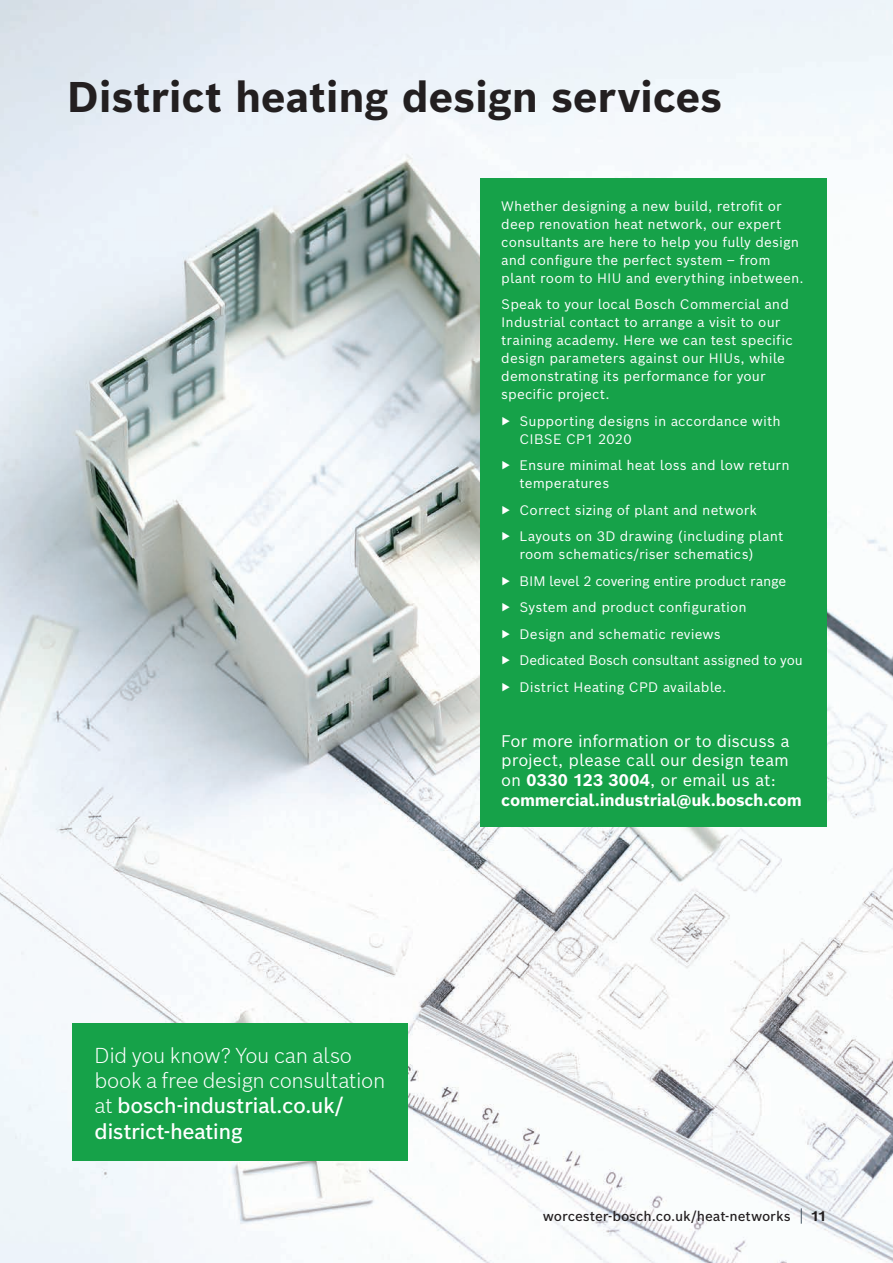
<style>
.page{position:relative;width:893px;height:1263px;background:#fff}
.page>*{position:absolute;margin:0;border:0;box-sizing:border-box;transform-origin:0 0}
.t1{font:700 42px "Bosch Sans";letter-spacing:-.005em;color:#231f20}
.t2{font:300 21px/25.2px "Bosch Sans";letter-spacing:-.02em;color:#fff}
.body_text_9_12pt_LIG{font:16.5px/19.8px "Bosch Sans";letter-spacing:-.005em;color:#fff}
.body_text_9_12pt_LIG-2{font:13.5px/18px "Bosch Sans";letter-spacing:.01em;color:#fff}
.body_text_9_12pt_LIG-3{font:13.5px "Bosch Sans";letter-spacing:-.01em;color:#fff}
.t3{font:500 13.5px "Bosch Sans";letter-spacing:-.005em;color:#231f20}
.t4{font:700 13.5px "Bosch Sans";color:#231f20}
.s1{font-weight:500}
.s2{font-weight:700}
</style>
<div class="page">
<img style="left:0;top:0;width:893px;height:1263px">
<div style="left:480px;top:179px;width:346px;height:648px;background:#16a249"></div>
<div style="left:72px;top:1024px;width:336px;height:137px;background:#16a249"></div>
<svg style="left:801px;top:1208px;width:1px;height:16px"></svg>
<p class="t1" style="left:67px;top:69px;width:657px">District heating design services</p>
<p class="t2" style="left:95px;top:1042px;width:292px">Did you know? You can also book a free design consultation at <span class="s1">bosch-industrial.co.uk/ district-heating</span></p>
<p class="body_text_9_12pt_LIG-2" style="left:501px;top:196px;width:304px">Whether designing a new build, retrofit or deep renovation heat network, our expert consultants are here to help you fully design and configure the perfect system – from plant room to HIU and everything inbetween.</p>
<p class="body_text_9_12pt_LIG-2" style="left:501px;top:295px;width:293px">Speak to your local Bosch Commercial and Industrial contact to arrange a visit to our training academy. Here we can test specific design parameters against our HIUs, while demonstrating its performance for your specific project.</p>
<p class="body_text_9_12pt_LIG-2" style="left:519px;top:411px;width:263px;text-indent:-18px">▶ Supporting designs in accordance with<br>CIBSE CP1 2020</p>
<p class="body_text_9_12pt_LIG-2" style="left:519px;top:456px;width:272px;text-indent:-18px">▶ Ensure minimal heat loss and low return temperatures</p>
<p class="body_text_9_12pt_LIG-2" style="left:501px;top:500px;width:257px">▶ Correct sizing of plant and network</p>
<p class="body_text_9_12pt_LIG-2" style="left:519px;top:527px;width:265px;text-indent:-18px">▶ Layouts on 3D drawing (including plant room schematics/riser schematics)</p>
<p class="body_text_9_12pt_LIG-3" style="left:501px;top:572px;width:287px">▶ BIM level 2 covering entire product range</p>
<p class="body_text_9_12pt_LIG-2" style="left:501px;top:598px;width:247px">▶ System and product configuration</p>
<p class="body_text_9_12pt_LIG-2" style="left:501px;top:624px;width:221px">▶ Design and schematic reviews</p>
<p class="body_text_9_12pt_LIG-3" style="left:501px;top:651px;width:303px">▶ Dedicated Bosch consultant assigned to you</p>
<p class="body_text_9_12pt_LIG-2" style="left:501px;top:677px;width:227px">▶ District Heating CPD available.</p>
<p class="body_text_9_12pt_LIG" style="left:501px;top:730px;width:302px">For more information or to discuss a project, please call our design team on <span class="s2">0330 123 3004</span>, or email us at: <span class="s2">commercial.industrial@uk.bosch.com</span></p>
<p class="t3" style="left:543px;top:1207px;width:249px">worcester-bosch.co.uk/heat-networks</p>
<p class="t4" style="left:811px;top:1207px;width:17px">11</p>
</div>
